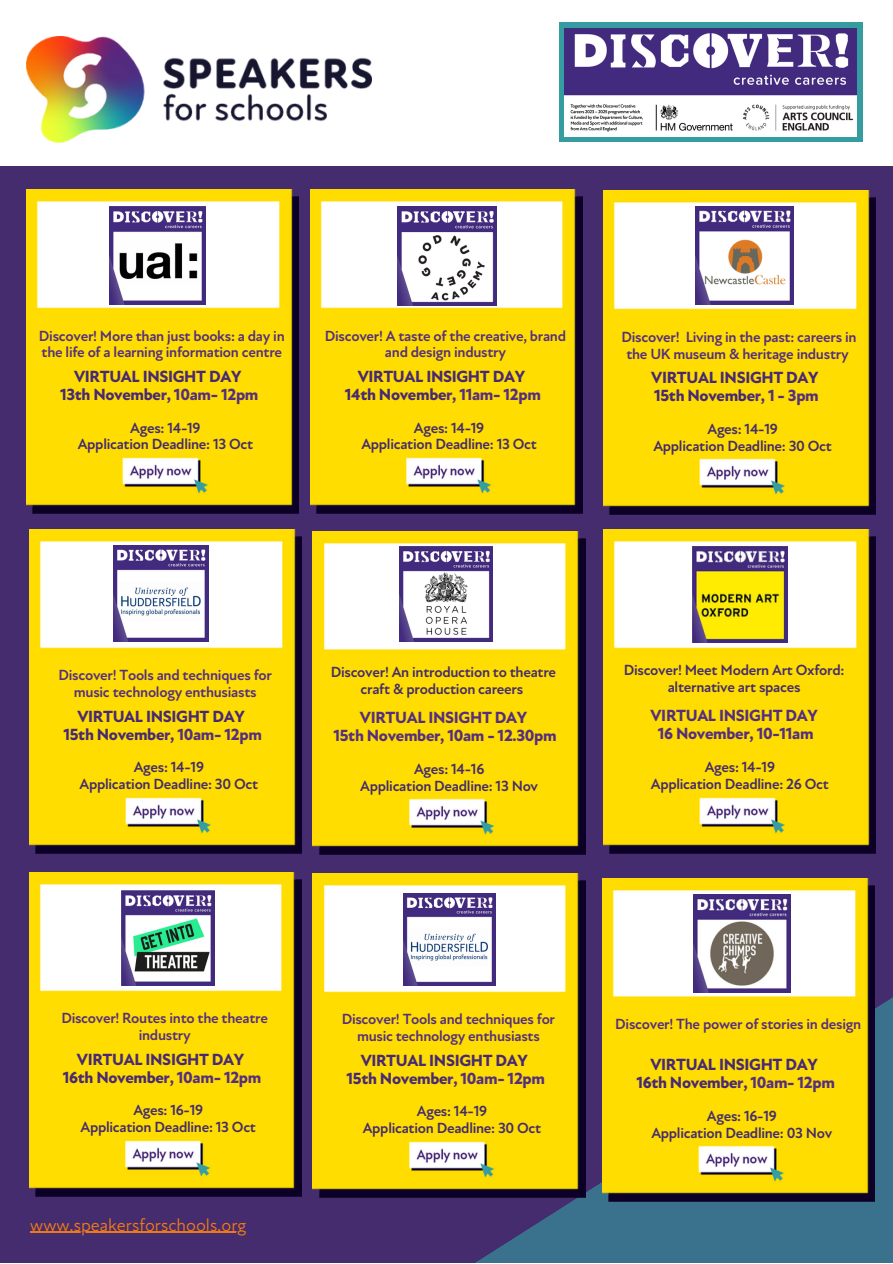
<style>
.page{position:relative;width:893px;height:1264px;background:#fff}
.page>*{position:absolute;margin:0;border:0;box-sizing:border-box;transform-origin:0 0}
.t1{font:18px "Atten Round New";color:#ef7918}
.t2{font:800 16.5px "Atten New";letter-spacing:-.02em;color:#472975}
.t3{font:800 16.5px "Atten New";letter-spacing:-.02em;color:#552f7f}
.t4{font:700 15px/16.8px "Atten New";letter-spacing:-.02em;color:#442c6e;text-align:center}
.t5{font:700 15px/16.8px "Atten New";letter-spacing:-.02em;color:#552f7f;text-align:center}
.s1{color:#552f7f}
</style>
<div class="page">
<div style="left:0;top:166px;width:892px;height:1096px;background:#442c6e"></div>
<svg style="left:468px;top:980px;width:424px;height:282px;fill:#3a728d"></svg>
<img style="left:26px;top:36px;width:345px;height:106px">
<img style="left:30px;top:529px;width:272px;height:324px">
<img style="left:603px;top:529px;width:272px;height:324px">
<img style="left:113px;top:545px;width:96px;height:96px">
<img style="left:313px;top:531px;width:272px;height:324px">
<img style="left:399px;top:547px;width:94px;height:94px">
<img style="left:692px;top:547px;width:95px;height:95px">
<img style="left:26px;top:189px;width:272px;height:324px">
<img style="left:310px;top:189px;width:272px;height:324px">
<img style="left:603px;top:190px;width:272px;height:324px">
<img style="left:29px;top:872px;width:272px;height:324px">
<img style="left:313px;top:873px;width:272px;height:323px">
<img style="left:602px;top:878px;width:272px;height:323px">
<img style="left:109px;top:207px;width:97px;height:97px">
<img style="left:397px;top:206px;width:99px;height:99px">
<img style="left:695px;top:207px;width:98px;height:97px">
<img style="left:121px;top:890px;width:93px;height:95px">
<img style="left:403px;top:893px;width:92px;height:92px">
<div style="left:558px;top:22px;width:304px;height:120px;background:#359da0"></div>
<img style="left:564px;top:28px;width:292px;height:109px">
<img style="left:693px;top:894px;width:97px;height:98px">
<hr style="left:30px;top:1231px;width:216px;height:2px;background:#ef7918">
<p class="t5" style="left:39px;top:327px;width:247px;text-align:left">Discover! More than just books: a day in the life of a learning information centre</p>
<p class="t2" style="left:74px;top:367px;width:169px">VIRTUAL INSIGHT DAY</p>
<p class="t2" style="left:60px;top:385px;width:200px">13th Novembe<span class="s1">r, 10am- 12pm</span></p>
<p class="t4" style="left:130px;top:419px;width:72px">Ages: 14-19</p>
<p class="t4" style="left:78px;top:436px;width:177px">Application Deadline: 13 Oct</p>
<p class="t5" style="left:325px;top:327px;width:243px">Discover! A taste of the creative, brand and design industry</p>
<p class="t2" style="left:358px;top:367px;width:169px">VIRTUAL INSIGHT DAY</p>
<p class="t2" style="left:345px;top:385px;width:198px">14th Novembe<span class="s1">r, 11am- 12pm</span></p>
<p class="t4" style="left:414px;top:419px;width:72px">Ages: 14-19</p>
<p class="t4" style="left:361px;top:436px;width:177px">Application Deadline: 13 Oct</p>
<p class="t5" style="left:621px;top:328px;width:236px">Discover! Living in the past: careers in the UK museum &amp; heritage industry</p>
<p class="t2" style="left:651px;top:368px;width:169px">VIRTUAL INSIGHT DAY</p>
<p class="t2" style="left:654px;top:386px;width:166px">15th Novembe<span class="s1">r, 1 - 3pm</span></p>
<p class="t4" style="left:707px;top:420px;width:72px">Ages: 14-19</p>
<p class="t4" style="left:653px;top:437px;width:180px">Application Deadline: 30 Oct</p>
<p class="t5" style="left:59px;top:667px;width:215px">Discover! Tools and techniques for music technology enthusiasts</p>
<p class="t2" style="left:77px;top:706px;width:169px">VIRTUAL INSIGHT DAY</p>
<p class="t2" style="left:63px;top:724px;width:200px">15th Novembe<span class="s1">r, 10am- 12pm</span></p>
<p class="t4" style="left:134px;top:759px;width:72px">Ages: 14-19</p>
<p class="t4" style="left:80px;top:776px;width:180px">Application Deadline: 30 Oct</p>
<p class="t4" style="left:331px;top:664px;width:227px">Discover! An introduction to theatre craft &amp; production careers</p>
<p class="t3" style="left:360px;top:708px;width:169px">VIRTUAL INSIGHT DAY</p>
<p class="t3" style="left:333px;top:726px;width:225px">15th November, 10am - 12.30pm</p>
<p class="t4" style="left:414px;top:761px;width:72px">Ages: 14-16</p>
<p class="t4" style="left:360px;top:777px;width:179px">Application Deadline: 13 Nov</p>
<p class="t4" style="left:623px;top:662px;width:222px">Discover! Meet Modern Art Oxford: alternative art spaces</p>
<p class="t3" style="left:650px;top:706px;width:169px">VIRTUAL INSIGHT DAY</p>
<p class="t3" style="left:657px;top:724px;width:157px">16 November, 10-11am</p>
<p class="t4" style="left:704px;top:759px;width:72px">Ages: 14-19</p>
<p class="t4" style="left:650px;top:776px;width:179px">Application Deadline: 26 Oct</p>
<p class="t5" style="left:61px;top:1010px;width:208px">Discover! Routes into the theatre industry</p>
<p class="t2" style="left:77px;top:1049px;width:169px">VIRTUAL INSIGHT DAY</p>
<p class="t2" style="left:63px;top:1067px;width:200px">16th Novembe<span class="s1">r, 10am- 12pm</span></p>
<p class="t4" style="left:133px;top:1102px;width:71px">Ages: 16-19</p>
<p class="t4" style="left:81px;top:1119px;width:177px">Application Deadline: 13 Oct</p>
<p class="t1" style="left:30px;top:1213px;width:217px">www.speakersforschools.org</p>
<p class="t5" style="left:342px;top:1011px;width:215px">Discover! Tools and techniques for music technology enthusiasts</p>
<p class="t2" style="left:360px;top:1050px;width:169px">VIRTUAL INSIGHT DAY</p>
<p class="t2" style="left:346px;top:1068px;width:200px">15th Novembe<span class="s1">r, 10am- 12pm</span></p>
<p class="t4" style="left:417px;top:1103px;width:72px">Ages: 14-19</p>
<p class="t4" style="left:363px;top:1120px;width:180px">Application Deadline: 30 Oct</p>
<p class="t5" style="left:615px;top:1016px;width:247px">Discover! The power of stories in design</p>
<p class="t2" style="left:650px;top:1055px;width:169px">VIRTUAL INSIGHT DAY</p>
<p class="t2" style="left:636px;top:1073px;width:200px">16th Novembe<span class="s1">r, 10am- 12pm</span></p>
<p class="t4" style="left:706px;top:1108px;width:71px">Ages: 16-19</p>
<p class="t4" style="left:651px;top:1124px;width:182px">Application Deadline: 03 Nov</p>
</div>
